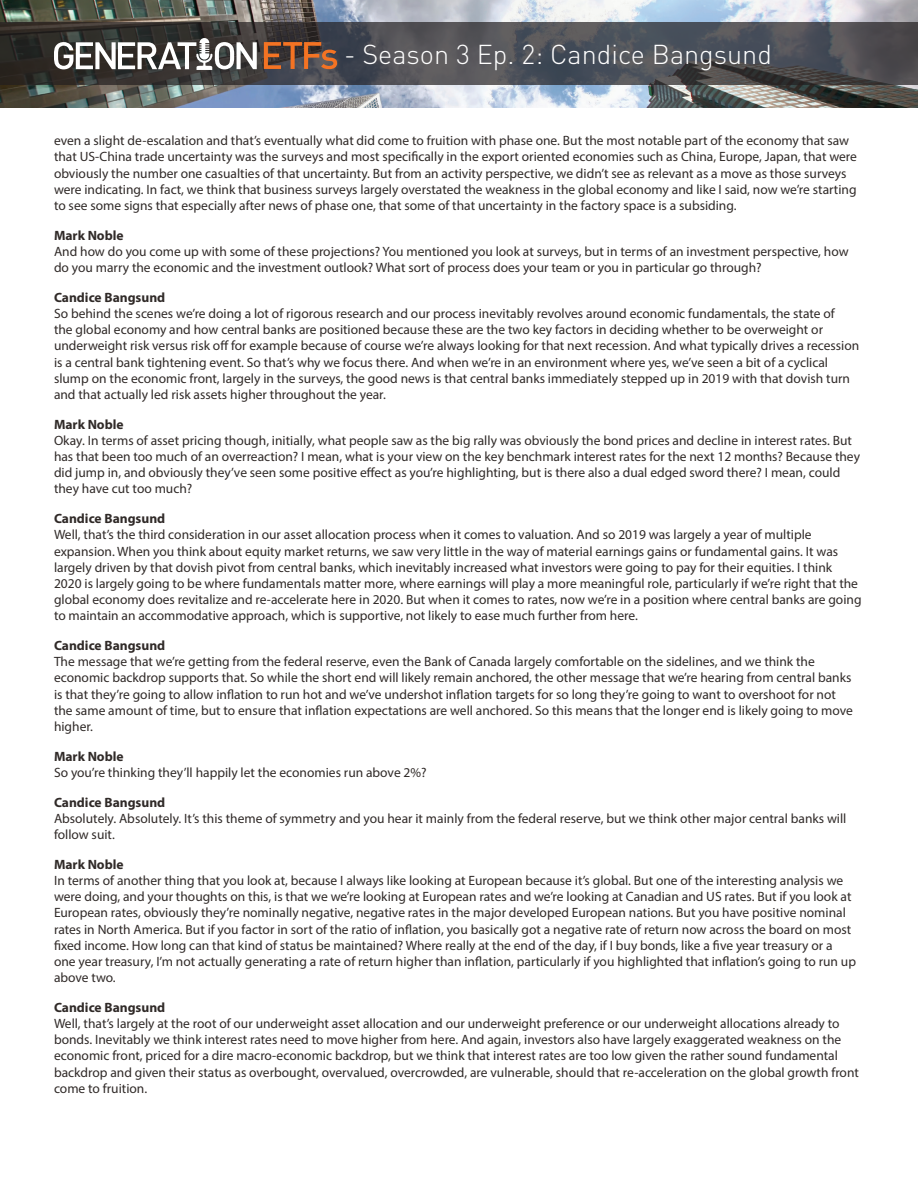
<style>
.page{position:relative;width:918px;height:1188px;background:#fff}
.page>*{position:absolute;margin:0;border:0;box-sizing:border-box;transform-origin:0 0}
.t1{font:300 27px "DIN Pro";color:#fff}
.t2{font:13.5px/16.2px "Myriad Pro";color:#302a28}
.t3{font:700 13.5px "Myriad Pro";color:#302a28}
</style>
<div class="page">
<img style="left:0;top:0;width:918px;height:108px">
<svg style="left:0;top:23px;width:918px;height:62px;background:#47484c"></svg>
<svg style="left:264px;top:42px;width:73px;height:27px;background:#855336"></svg>
<svg style="left:54px;top:38px;width:203px;height:32px"></svg>
<h1 class="t1" style="left:344px;top:34px;width:429px">- Season 3 Ep. 2: Candice Bangsund</h1>
<p class="t2" style="left:54px;top:132px;width:804px">even a slight de-escalation and that’s eventually what did come to fruition with phase one. But the most notable part of the economy that saw that US-China trade uncertainty was the surveys and most specifically in the export oriented economies such as China, Europe, Japan, that were obviously the number one casualties of that uncertainty. But from an activity perspective, we didn’t see as relevant as a move as those surveys were indicating. In fact, we think that business surveys largely overstated the weakness in the global economy and like I said, now we’re starting to see some signs that especially after news of phase one, that some of that uncertainty in the factory space is a subsiding.</p>
<p class="t3" style="left:54px;top:226px;width:71px">Mark Noble</p>
<p class="t2" style="left:54px;top:243px;width:796px">And how do you come up with some of these projections? You mentioned you look at surveys, but in terms of an investment perspective, how do you marry the economic and the investment outlook? What sort of process does your team or you in particular go through?</p>
<p class="t3" style="left:54px;top:288px;width:113px">Candice Bangsund</p>
<p class="t2" style="left:54px;top:305px;width:807px">So behind the scenes we’re doing a lot of rigorous research and our process inevitably revolves around economic fundamentals, the state of<br>the global economy and how central banks are positioned because these are the two key factors in deciding whether to be overweight or underweight risk versus risk off for example because of course we’re always looking for that next recession. And what typically drives a recession is a central bank tightening event. So that’s why we focus there. And when we’re in an environment where yes, we’ve seen a bit of a cyclical slump on the economic front, largely in the surveys, the good news is that central banks immediately stepped up in 2019 with that dovish turn and that actually led risk assets higher throughout the year.</p>
<p class="t3" style="left:54px;top:415px;width:71px">Mark Noble</p>
<p class="t2" style="left:54px;top:432px;width:808px">Okay. In terms of asset pricing though, initially, what people saw as the big rally was obviously the bond prices and decline in interest rates. But has that been too much of an overreaction? I mean, what is your view on the key benchmark interest rates for the next 12 months? Because they did jump in, and obviously they’ve seen some positive effect as you’re highlighting, but is there also a dual edged sword there? I mean, could they have cut too much?</p>
<p class="t3" style="left:54px;top:510px;width:113px">Candice Bangsund</p>
<p class="t2" style="left:54px;top:526px;width:809px">Well, that’s the third consideration in our asset allocation process when it comes to valuation. And so 2019 was largely a year of multiple expansion. When you think about equity market returns, we saw very little in the way of material earnings gains or fundamental gains. It was largely driven by that dovish pivot from central banks, which inevitably increased what investors were going to pay for their equities. I think 2020 is largely going to be where fundamentals matter more, where earnings will play a more meaningful role, particularly if we’re right that the global economy does revitalize and re-accelerate here in 2020. But when it comes to rates, now we’re in a position where central banks are going to maintain an accommodative approach, which is supportive, not likely to ease much further from here.</p>
<p class="t3" style="left:54px;top:637px;width:113px">Candice Bangsund</p>
<p class="t2" style="left:54px;top:653px;width:800px">The message that we’re getting from the federal reserve, even the Bank of Canada largely comfortable on the sidelines, and we think the economic backdrop supports that. So while the short end will likely remain anchored, the other message that we’re hearing from central banks is that they’re going to allow inflation to run hot and we’ve undershot inflation targets for so long they’re going to want to overshoot for not the same amount of time, but to ensure that inflation expectations are well anchored. So this means that the longer end is likely going to move higher.</p>
<p class="t3" style="left:54px;top:747px;width:71px">Mark Noble</p>
<p class="t2" style="left:54px;top:764px;width:374px">So you’re thinking they’ll happily let the economies run above 2%?</p>
<p class="t3" style="left:54px;top:793px;width:113px">Candice Bangsund</p>
<p class="t2" style="left:54px;top:810px;width:794px">Absolutely. Absolutely. It’s this theme of symmetry and you hear it mainly from the federal reserve, but we think other major central banks will follow suit.</p>
<p class="t3" style="left:54px;top:855px;width:71px">Mark Noble</p>
<p class="t2" style="left:54px;top:872px;width:804px">In terms of another thing that you look at, because I always like looking at European because it’s global. But one of the interesting analysis we were doing, and your thoughts on this, is that we we’re looking at European rates and we’re looking at Canadian and US rates. But if you look at European rates, obviously they’re nominally negative, negative rates in the major developed European nations. But you have positive nominal rates in North America. But if you factor in sort of the ratio of inflation, you basically got a negative rate of return now across the board on most fixed income. How long can that kind of status be maintained? Where really at the end of the day, if I buy bonds, like a five year treasury or a one year treasury, I’m not actually generating a rate of return higher than inflation, particularly if you highlighted that inflation’s going to run up above two.</p>
<p class="t3" style="left:54px;top:998px;width:113px">Candice Bangsund</p>
<p class="t2" style="left:54px;top:1015px;width:806px">Well, that’s largely at the root of our underweight asset allocation and our underweight preference or our underweight allocations already to bonds. Inevitably we think interest rates need to move higher from here. And again, investors also have largely exaggerated weakness on the economic front, priced for a dire macro-economic backdrop, but we think that interest rates are too low given the rather sound fundamental backdrop and given their status as overbought, overvalued, overcrowded, are vulnerable, should that re-acceleration on the global growth front come to fruition.</p>
</div>
